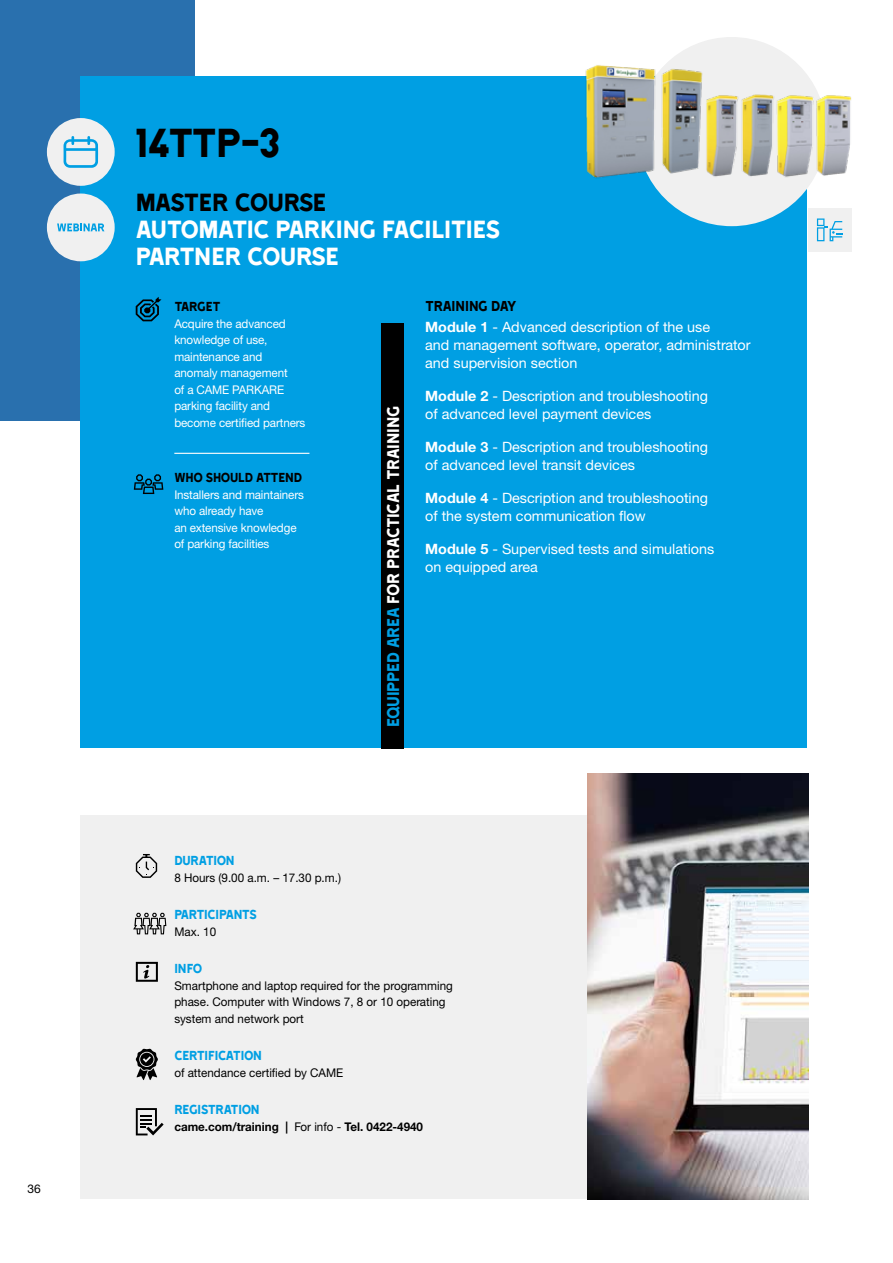
<style>
.page{position:relative;width:893px;height:1263px;background:#fff}
.page>*{position:absolute;margin:0;border:0;box-sizing:border-box;transform-origin:0 0}
.t1{font:46.5px "Came Type";letter-spacing:-.05em;color:#000}
.t2{font:28.5px/27px "Came Type";letter-spacing:-.025em;color:#fff}
.t3{font:28.5px "Came Type";letter-spacing:-.03em;color:#000}
.t4{font:19.5px "Came Type";letter-spacing:-.02em;color:#fff}
.t5{font:16.5px "Came Type";letter-spacing:-.025em;color:#000}
.t6{font:15px "Came Type";letter-spacing:-.03em;color:#009fe3}
.t7{font:15px "Came Type";letter-spacing:-.025em;color:#000}
.t8{font:14.25px/18px "Helvetica Neue LTW1 G";color:#fff}
.t9{font:12px/16.5px "Helvetica Neue LTW1 G";letter-spacing:-.01em;color:#fff}
.t10{font:12px/16.5px "Helvetica Neue LTW1 G";color:#000}
.t11{font:700 12px "Helvetica Neue LTW1 G";color:#000}
.s1{color:#009fe3}
.s2{font-weight:700}
.s3{font-weight:400}
</style>
<div class="page">
<div style="left:0;top:0;width:194px;height:421px;background:#2970ae"></div>
<div style="left:81px;top:77px;width:726px;height:671px;background:#009fe3"></div>
<div style="left:81px;top:815px;width:720px;height:384px;background:#f0f0f0"></div>
<svg style="left:136px;top:962px;width:22px;height:20px"></svg>
<svg style="left:136px;top:1049px;width:22px;height:31px"></svg>
<svg style="left:136px;top:1108px;width:28px;height:27px"></svg>
<svg style="left:136px;top:854px;width:21px;height:24px"></svg>
<svg style="left:133px;top:913px;width:33px;height:21px"></svg>
<div style="left:637px;top:37px;width:189px;height:189px;background:#f0f0f0;border-radius:50%"></div>
<svg style="left:134px;top:474px;width:29px;height:20px"></svg>
<hr style="left:174px;top:453px;width:135px;height:1px;background:#fff">
<svg style="left:136px;top:297px;width:25px;height:24px"></svg>
<div style="left:47px;top:118px;width:68px;height:68px;background:#f0f0f0;border-radius:50%"></div>
<svg style="left:63px;top:136px;width:35px;height:32px"></svg>
<div style="left:382px;top:323px;width:22px;height:425px;background:#000"></div>
<div style="left:808px;top:208px;width:43px;height:43px;background:#f0f0f0"></div>
<svg style="left:817px;top:218px;width:25px;height:23px"></svg>
<img style="left:587px;top:774px;width:221px;height:425px">
<img style="left:574px;top:65px;width:277px;height:123px">
<div style="left:47px;top:194px;width:68px;height:67px;background:#f0f0f0;border-radius:50%"></div>
<svg style="left:57px;top:223px;width:47px;height:8px"></svg>
<p class="t10" style="left:28px;top:1180px;width:15px">36</p>
<h1 class="t1" style="left:136px;top:118px;width:147px">14TTP-3</h1>
<h2 class="t3" style="left:136px;top:187px;width:192px">MASTER COURSE</h2>
<h2 class="t2" style="left:136px;top:215px;width:366px">AUTOMATIC PARKING FACILITIES<br>PARTNER COURSE</h2>
<p class="t7" style="left:174px;top:298px;width:48px">TARGET</p>
<p class="t9" style="left:174px;top:315px;width:133px">Acquire the advanced knowledge of use, maintenance and anomaly management<br>of a CAME PARKARE parking facility and become certified partners</p>
<p class="t7" style="left:174px;top:469px;width:130px">WHO SHOULD ATTEND</p>
<p class="t9" style="left:174px;top:486px;width:131px">Installers and maintainers who already have<br>an extensive knowledge of parking facilities</p>
<h3 class="t4" style="left:383px;top:727px;width:323px;rotate:-90deg"><span class="s1">EQUIPPED AREA</span> FOR PRACTICAL TRAINING</h3>
<p class="t5" style="left:425px;top:297px;width:93px">TRAINING DAY</p>
<p class="t8" style="left:425px;top:318px;width:327px"><span class="s2">Module 1</span> - Advanced description of the use<br>and management software, operator, administrator and supervision section</p>
<p class="t8" style="left:425px;top:387px;width:284px"><span class="s2">Module 2</span> - Description and troubleshooting of advanced level payment devices</p>
<p class="t8" style="left:425px;top:438px;width:284px"><span class="s2">Module 3</span> - Description and troubleshooting of advanced level transit devices</p>
<p class="t8" style="left:425px;top:489px;width:284px"><span class="s2">Module 4</span> - Description and troubleshooting of the system communication flow</p>
<p class="t8" style="left:425px;top:540px;width:291px"><span class="s2">Module 5</span> - Supervised tests and simulations on equipped area</p>
<p class="t6" style="left:174px;top:852px;width:62px">DURATION</p>
<p class="t10" style="left:174px;top:869px;width:168px">8 Hours (9.00 a.m. – 17.30 p.m.)</p>
<p class="t6" style="left:174px;top:906px;width:84px">PARTICIPANTS</p>
<p class="t10" style="left:174px;top:923px;width:43px">Max. 10</p>
<p class="t6" style="left:174px;top:960px;width:30px">INFO</p>
<p class="t10" style="left:174px;top:977px;width:280px">Smartphone and laptop required for the programming phase. Computer with Windows 7, 8 or 10 operating system and network port</p>
<p class="t6" style="left:174px;top:1047px;width:89px">CERTIFICATION</p>
<p class="t10" style="left:174px;top:1064px;width:170px">of attendance certified by CAME</p>
<p class="t6" style="left:174px;top:1101px;width:87px">REGISTRATION</p>
<p class="t11" style="left:174px;top:1119px;width:250px">came.com/training | <span class="s3">For info -</span> Tel. 0422-4940</p>
</div>
